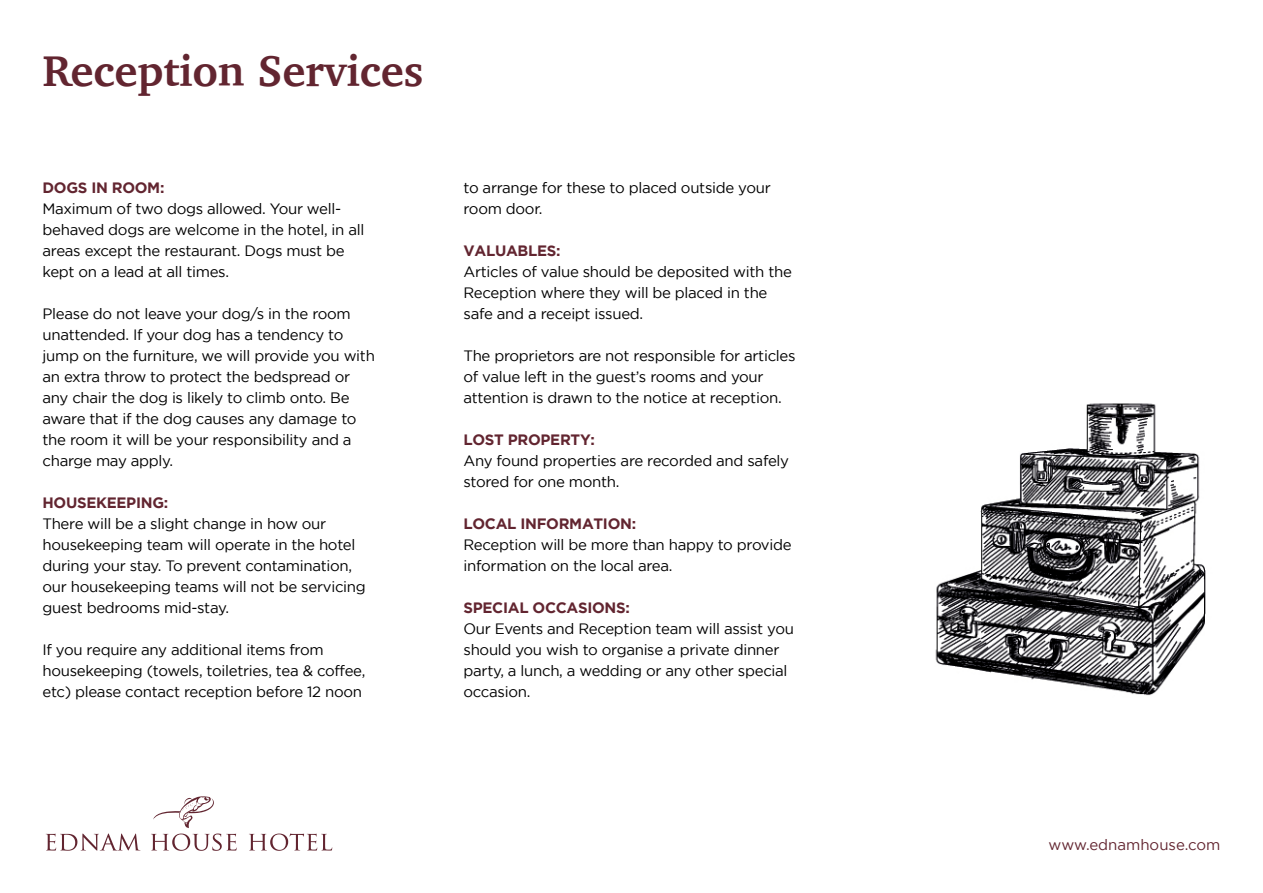
<style>
.page{position:relative;width:1263px;height:893px;background:#fff}
.page>*{position:absolute;margin:0;border:0;box-sizing:border-box;transform-origin:0 0}
.t1{font:700 43.95px "Charter";color:#622530}
.t2{font:15px/21px "Gotham";letter-spacing:-.02em;color:#000}
.t3{font:700 15px "Gotham";letter-spacing:-.02em;color:#622530}
.t4{font:15px "Gotham";color:#622530}
</style>
<div class="page">
<svg style="left:46px;top:833px;width:94px;height:18px"></svg>
<svg style="left:151px;top:796px;width:86px;height:55px"></svg>
<svg style="left:249px;top:833px;width:83px;height:18px"></svg>
<img style="left:935px;top:403px;width:271px;height:293px">
<h1 class="t1" style="left:43px;top:33px;width:382px">Reception Services</h1>
<p class="t3" style="left:43px;top:179px;width:123px">DOGS IN ROOM:</p>
<p class="t2" style="left:43px;top:197px;width:323px">Maximum of two dogs allowed. Your well&shy;behaved dogs are welcome in the hotel, in all areas except the restaurant. Dogs must be kept on a lead at all times.</p>
<p class="t2" style="left:43px;top:302px;width:334px">Please do not leave your dog/s in the room unattended. If your dog has a tendency to jump on the furniture, we will provide you with an extra throw to protect the bedspread or any chair the dog is likely to climb onto. Be aware that if the dog causes any damage to the room it will be your responsibility and a charge may apply.</p>
<p class="t3" style="left:43px;top:494px;width:127px">HOUSEKEEPING:</p>
<p class="t2" style="left:43px;top:512px;width:325px">There will be a slight change in how our housekeeping team will operate in the hotel during your stay. To prevent contamination, our housekeeping teams will not be servicing guest bedrooms mid-stay.</p>
<p class="t2" style="left:43px;top:638px;width:324px">If you require any additional items from housekeeping (towels, toiletries, tea &amp; coffee, etc) please contact reception before 12 noon</p>
<p class="t2" style="left:463px;top:176px;width:309px">to arrange for these to placed outside your room door.</p>
<p class="t3" style="left:463px;top:242px;width:99px">VALUABLES:</p>
<p class="t2" style="left:463px;top:260px;width:330px">Articles of value should be deposited with the<br>Reception where they will be placed in the safe and a receipt issued.</p>
<p class="t2" style="left:463px;top:344px;width:334px">The proprietors are not responsible for articles of value left in the guest’s rooms and your attention is drawn to the notice at reception.</p>
<p class="t3" style="left:463px;top:431px;width:133px">LOST PROPERTY:</p>
<p class="t2" style="left:463px;top:449px;width:327px">Any found properties are recorded and safely stored for one month.</p>
<p class="t3" style="left:463px;top:515px;width:174px">LOCAL INFORMATION:</p>
<p class="t2" style="left:463px;top:533px;width:330px">Reception will be more than happy to provide information on the local area.</p>
<p class="t3" style="left:463px;top:599px;width:168px">SPECIAL OCCASIONS:</p>
<p class="t2" style="left:463px;top:617px;width:332px">Our Events and Reception team will assist you should you wish to organise a private dinner party, a lunch, a wedding or any other special occasion.</p>
<p class="t4" style="left:1048px;top:837px;width:173px">www.ednamhouse.com</p>
</div>
